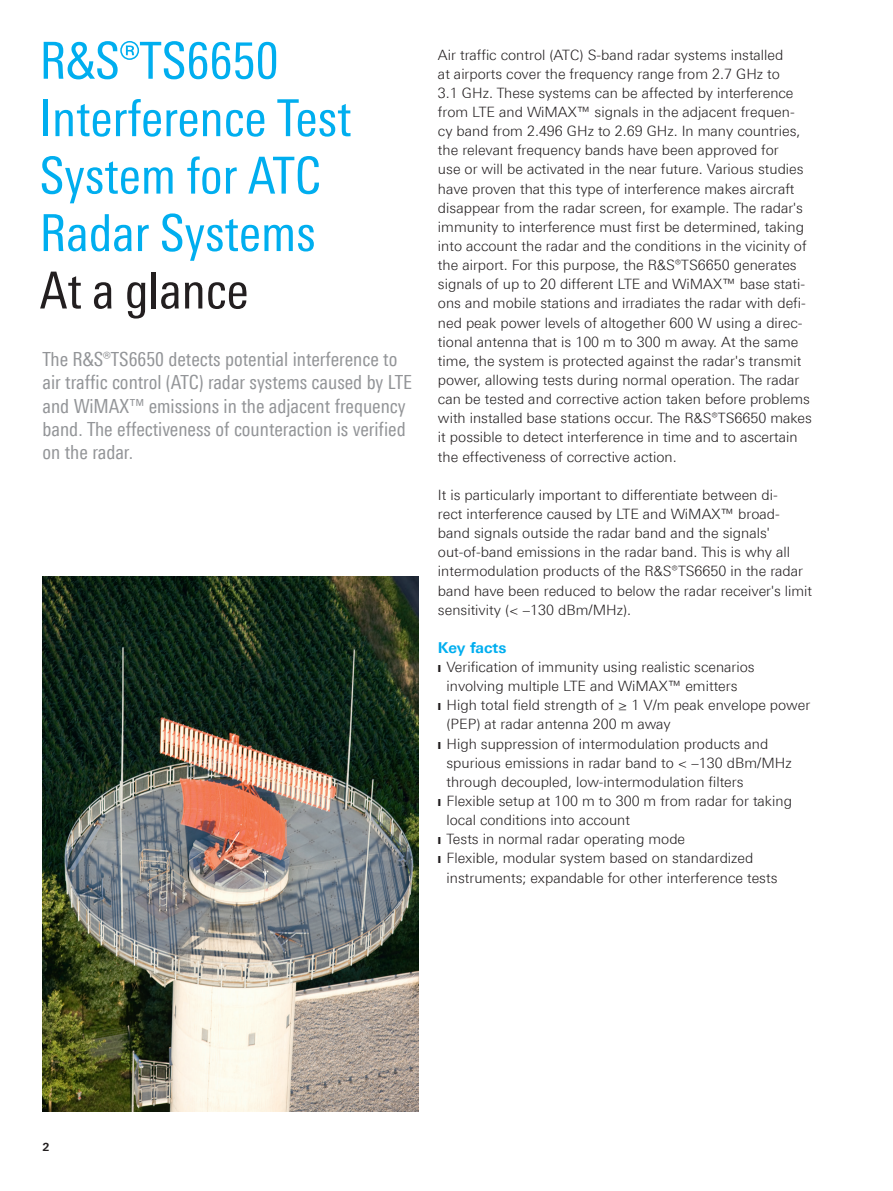
<style>
.page{position:relative;width:893px;height:1191px;background:#fff}
.page>*{position:absolute;margin:0;border:0;box-sizing:border-box;transform-origin:0 0}
.t1{font:51px/57.4px "Linotype Univers 420 Cn";color:#00aeef}
.t2{font:51px "Linotype Univers 420 Cn";color:#231f20}
.t3{font:19.5px/23.4px "Linotype Univers 420 Cn";color:#939598}
.t4{font:700 15px "Linotype Univers 630";letter-spacing:-.005em;color:#00aeef}
.t5{font:300 14.25px/19.2px "Linotype Univers 330";color:#231f20}
.t6{font:700 11.25px "Linotype Univers 630";color:#231f20}
</style>
<div class="page">
<img style="left:43px;top:576px;width:376px;height:535px">
<h1 class="t1" style="left:40px;top:32px;width:313px">R&amp;S®TS6650<br>Interference Test<br>System for ATC<br>Radar Systems</h1>
<h1 class="t2" style="left:40px;top:261px;width:211px">At a glance</h1>
<h2 class="t3" style="left:43px;top:347px;width:371px">The R&amp;S®TS6650 detects potential interference to air traffic control (ATC) radar systems caused by LTE and WiMAX™ emissions in the adjacent frequency band. The effectiveness of counteraction is verified on the radar.</h2>
<p class="t5" style="left:438px;top:45px;width:376px">Air traffic control (ATC) S-band radar systems installed<br>at airports cover the frequency range from 2.7 GHz to<br>3.1 GHz. These systems can be affected by interference from LTE and WiMAX™ signals in the adjacent frequen&shy;cy band from 2.496 GHz to 2.69 GHz. In many countries, the relevant frequency bands have been approved for<br>use or will be activated in the near future. Various studies have proven that this type of interference makes aircraft disappear from the radar screen, for example. The radar's immunity to interference must first be determined, taking into account the radar and the conditions in the vicinity of the airport. For this purpose, the R&amp;S®TS6650 generates signals of up to 20 different LTE and WiMAX™ base stati&shy;ons and mobile stations and irradiates the radar with defi&shy;ned peak power levels of altogether 600 W using a direc&shy;tional antenna that is 100 m to 300 m away. At the same time, the system is protected against the radar's transmit power, allowing tests during normal operation. The radar can be tested and corrective action taken before problems with installed base stations occur. The R&amp;S®TS6650 makes it possible to detect interference in time and to ascertain the effectiveness of corrective action.</p>
<p class="t5" style="left:438px;top:485px;width:376px">It is particularly important to differentiate between di-<br>rect interference caused by LTE and WiMAX™ broad&shy;band signals outside the radar band and the signals' out-of-band emissions in the radar band. This is why all intermodulation products of the R&amp;S®TS6650 in the radar band have been reduced to below the radar receiver's limit sensitivity (&lt; –130 dBm/MHz).</p>
<p class="t4" style="left:438px;top:638px;width:70px">Key facts</p>
<p class="t5" style="left:438px;top:657px;width:318px">❙ Verification of immunity using realistic scenarios</p>
<p class="t5" style="left:446px;top:676px;width:293px">involving multiple LTE and WiMAX™ emitters</p>
<p class="t5" style="left:438px;top:695px;width:374px">❙ High total field strength of ≥ 1 V/m peak envelope power</p>
<p class="t5" style="left:446px;top:714px;width:226px">(PEP) at radar antenna 200 m away</p>
<p class="t5" style="left:438px;top:734px;width:332px">❙ High suppression of intermodulation products and</p>
<p class="t5" style="left:446px;top:753px;width:347px">spurious emissions in radar band to &lt; –130 dBm/MHz</p>
<p class="t5" style="left:446px;top:772px;width:299px">through decoupled, low-intermodulation filters</p>
<p class="t5" style="left:438px;top:791px;width:356px">❙ Flexible setup at 100 m to 300 m from radar for taking</p>
<p class="t5" style="left:446px;top:810px;width:185px">local conditions into account</p>
<p class="t5" style="left:438px;top:829px;width:249px">❙ Tests in normal radar operating mode</p>
<p class="t5" style="left:438px;top:848px;width:317px">❙ Flexible, modular system based on standardized</p>
<p class="t5" style="left:446px;top:868px;width:332px">instruments; expandable for other interference tests</p>
<p class="t6" style="left:43px;top:1139px;width:9px">2</p>
</div>
